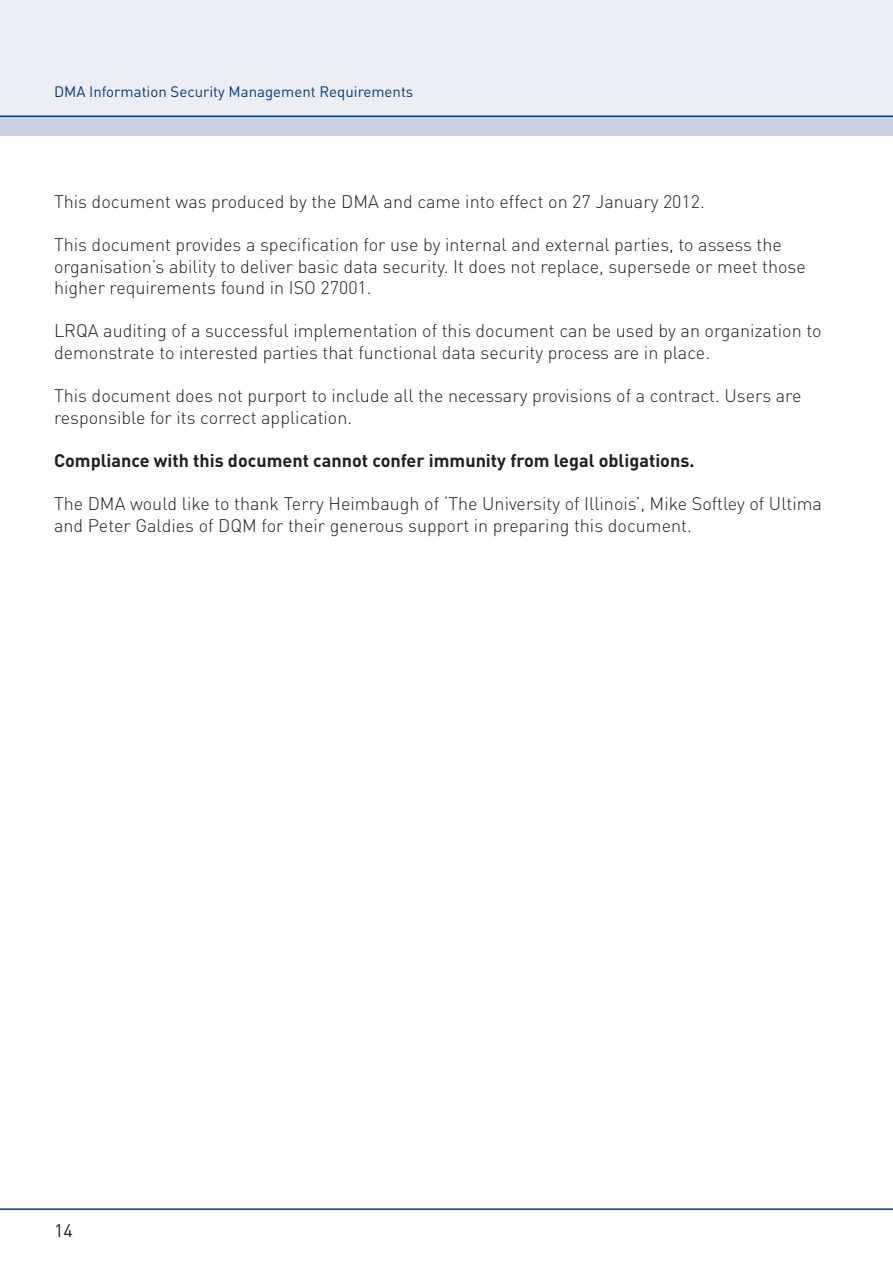
<style>
.page{position:relative;width:893px;height:1263px;background:#fff}
.page>*{position:absolute;margin:0;border:0;box-sizing:border-box;transform-origin:0 0}
.t1{font:300 18px/21.6px "DIN";color:#231f20}
.t2{font:700 18px "DIN";color:#231f20}
.t3{font:18px "DIN";color:#231f20}
.t4{font:15px "DIN";color:#013d7d}
</style>
<div class="page">
<div style="left:0;top:116px;width:893px;height:20px;background:#cbd0e4"></div>
<div style="left:0;top:0;width:893px;height:115px;background:#ebeef5"></div>
<hr style="left:0;top:116px;width:893px;height:1px;background:#013d7d">
<hr style="left:0;top:1208px;width:893px;height:2px;background:#013d7d">
<p class="t4" style="left:54px;top:82px;width:361px">DMA Information Security Management Requirements</p>
<p class="t1" style="left:54px;top:190px;width:652px">This document was produced by the DMA and came into effect on 27 January 2012.</p>
<p class="t1" style="left:54px;top:234px;width:753px">This document provides a specification for use by internal and external parties, to assess the organisation’s ability to deliver basic data security. It does not replace, supersede or meet those higher requirements found in ISO 27001.</p>
<p class="t1" style="left:54px;top:320px;width:769px">LRQA auditing of a successful implementation of this document can be used by an organization to demonstrate to interested parties that functional data security process are in place.</p>
<p class="t1" style="left:54px;top:385px;width:749px">This document does not purport to include all the necessary provisions of a contract. Users are responsible for its correct application.</p>
<p class="t2" style="left:54px;top:449px;width:642px">Compliance with this document cannot confer immunity from legal obligations.</p>
<p class="t1" style="left:54px;top:493px;width:769px">The DMA would like to thank Terry Heimbaugh of ‘The University of Illinois’, Mike Softley of Ultima and Peter Galdies of DQM for their generous support in preparing this document.</p>
<p class="t3" style="left:54px;top:1219px;width:20px">14</p>
</div>
